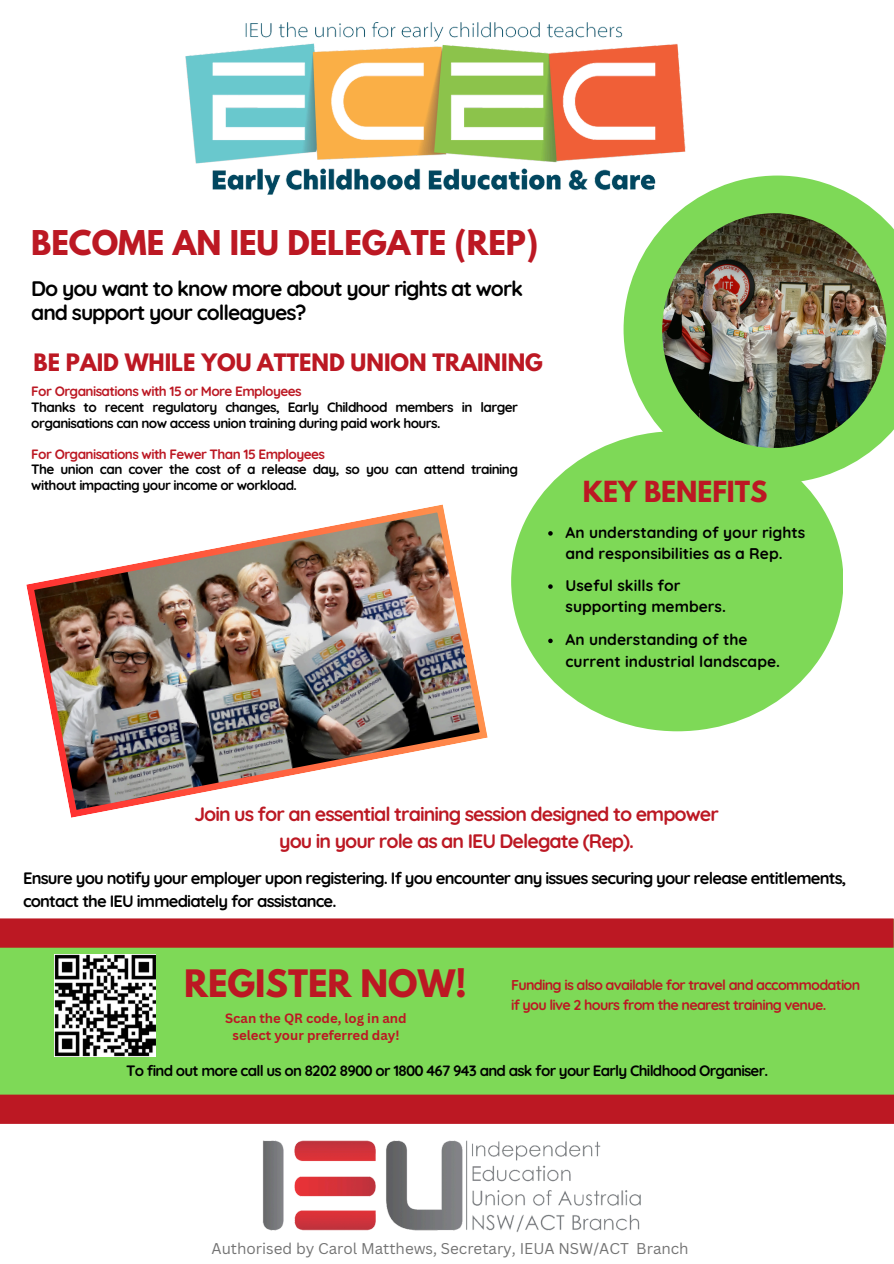
<style>
.page{position:relative;width:894px;height:1264px;background:#fff}
.page>*{position:absolute;margin:0;border:0;box-sizing:border-box;transform-origin:0 0}
.t1{font:700 33.45px "League Spartan";color:#bc1823}
.t2{font:700 30.3px "League Spartan";color:#bc1823}
.t3{font:700 25.8px "League Spartan";color:#bc1823}
.t4{font:700 21.3px "League Spartan";color:#bc1823}
.t5{font:700 21px/24.8px "Quicksand";letter-spacing:-.05em;color:#000}
.t6{font:700 19.5px/27px "Quicksand";letter-spacing:-.05em;color:#bc1823;text-align:center}
.t7{font:700 16.5px/22.5px "Quicksand";letter-spacing:-.05em;color:#000}
.t8{font:700 15.45px/21.3px "Quicksand";color:#000}
.t9{font:15.15px "Canva Sans";color:#737373}
.t10{font:700 15px "Quicksand";letter-spacing:-.05em;color:#000}
.t11{font:700 14.25px/20px "Quicksand";letter-spacing:-.05em;color:#bc1823}
.t12{font:700 13.5px/15.8px "Quicksand";letter-spacing:-.045em;color:#000}
.t13{font:700 13.5px "Quicksand";letter-spacing:-.045em;color:#bc1823}
.t14{font:700 13.2px/17.5px "Canva Sans";color:#bc1823;text-align:center}
</style>
<div class="page">
<img style="left:262px;top:1140px;width:379px;height:92px">
<img style="left:185px;top:23px;width:501px;height:172px">
<svg style="left:623px;top:175px;width:270px;height:308px;fill:#7ed957"></svg>
<img style="left:662px;top:213px;width:224px;height:235px;border-radius:50%">
<div style="left:511px;top:431px;width:331px;height:300px;background:#7ed957;border-radius:50%"></div>
<div style="left:0;top:919px;width:893px;height:187px;background:#7ed957"></div>
<div style="left:0;top:918px;width:893px;height:29px;background:#bc1823"></div>
<img style="left:54px;top:954px;width:102px;height:102px">
<img style="left:26px;top:504px;width:461px;height:313px">
<svg style="left:548px;top:531px;width:4px;height:4px"></svg>
<svg style="left:548px;top:584px;width:4px;height:5px"></svg>
<svg style="left:548px;top:638px;width:4px;height:5px"></svg>
<div style="left:0;top:1094px;width:893px;height:29px;background:#bc1823"></div>
<h1 class="t2" style="left:31px;top:228px;width:508px">BECOME AN IEU DELEGATE (REP)</h1>
<p class="t5" style="left:31px;top:275px;width:493px">Do you want to know more about your rights at work and support your colleagues?</p>
<p class="t4" style="left:34px;top:351px;width:510px">BE PAID WHILE YOU ATTEND UNION TRAINING</p>
<h5 class="t13" style="left:31px;top:383px;width:272px">For Organisations with 15 or More Employees</h5>
<p class="t12" style="left:31px;top:399px;width:488px">Thanks to recent regulatory changes, Early Childhood members in larger organisations can now access union training during paid work hours.</p>
<p class="t13" style="left:31px;top:445px;width:295px">For Organisations with Fewer Than 15 Employees</p>
<p class="t12" style="left:31px;top:461px;width:488px">The union can cover the cost of a release day, so you can attend training without impacting your income or workload.</p>
<p class="t3" style="left:582px;top:478px;width:186px">KEY BENEFITS</p>
<h3 class="t8" style="left:565px;top:521px;width:241px">An understanding of your rights and responsibilities as a Rep.</h3>
<p class="t8" style="left:565px;top:574px;width:162px">Useful skills for supporting members.</p>
<h2 class="t8" style="left:565px;top:629px;width:216px">An understanding of the current industrial landscape.</h2>
<h4 class="t6" style="left:194px;top:800px;width:526px">Join us for an essential training session designed to empower you in your role as an IEU Delegate (Rep).</h4>
<p class="t7" style="left:23px;top:866px;width:824px">Ensure you notify your employer upon registering. If you encounter any issues securing your release entitlements, contact the IEU immediately for assistance.</p>
<h4 class="t1" style="left:184px;top:967px;width:284px">REGISTER NOW!</h4>
<p class="t14" style="left:225px;top:1008px;width:183px">Scan the QR code, log in and select your preferred day!</p>
<p class="t11" style="left:511px;top:975px;width:350px">Funding is also available for travel and accommodation if you live 2 hours from the nearest training venue.</p>
<p class="t10" style="left:126px;top:1060px;width:643px">To find out more call us on 8202 8900 or 1800 467 943 and ask for your Early Childhood Organiser.</p>
<p class="t9" style="left:211px;top:1238px;width:478px">Authorised by Carol Matthews, Secretary, IEUA NSW/ACT Branch</p>
</div>
